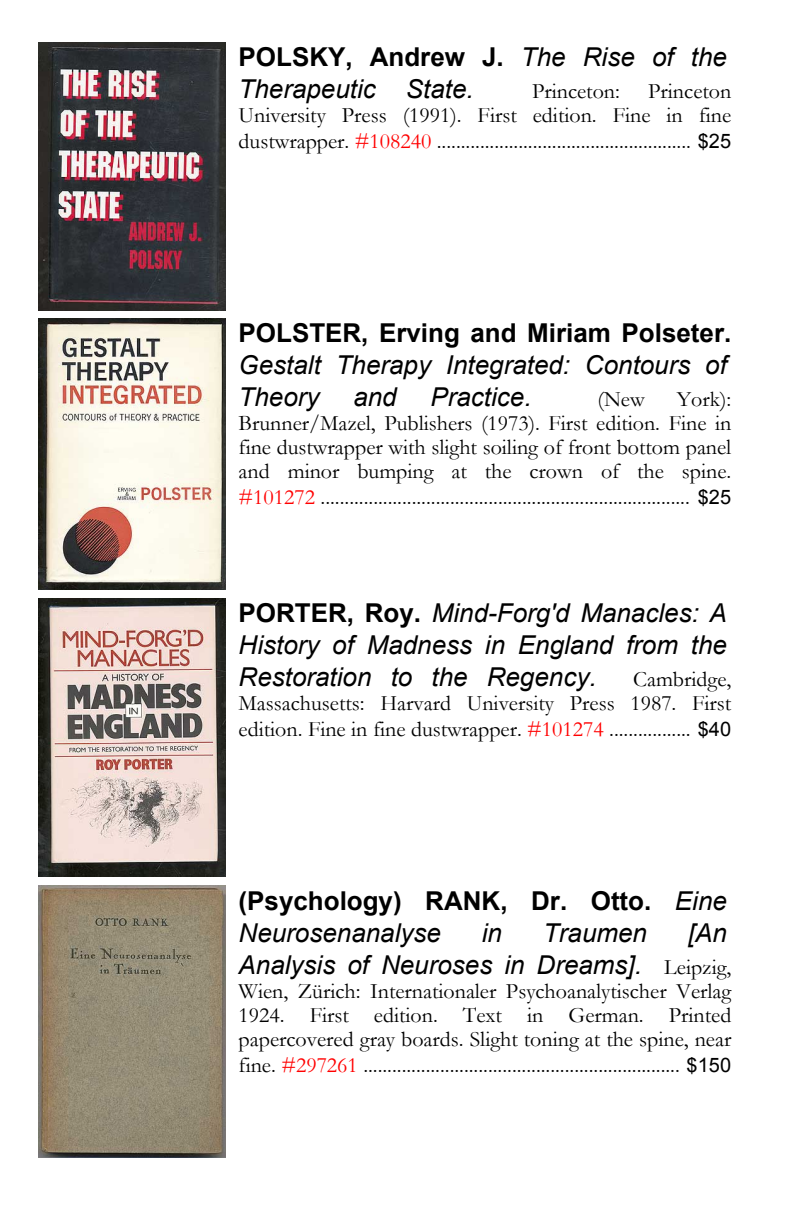
<style>
.page{position:relative;width:792px;height:1224px;background:#fff}
.page>*{position:absolute;margin:0;border:0;box-sizing:border-box;transform-origin:0 0}
.t1{font:italic 26px/32px "Arial";color:#000}
.t2{font:700 26px/32px "Arial";color:#000}
.t3{font:22px/24px "Garamond";color:#000;text-align:right}
.s1{font-weight:700;font-style:normal}
.s2{color:#f00}
.s3{font-family:"Arial";font-size:20px}
.s4{font-weight:400;font-style:italic}
.s5{font-family:"Garamond";font-style:normal;font-size:22px}
</style>
<div class="page">
<img style="left:38px;top:42px;width:188px;height:269px">
<img style="left:38px;top:319px;width:188px;height:271px">
<img style="left:38px;top:599px;width:188px;height:278px">
<img style="left:38px;top:886px;width:188px;height:271px">
<p class="t1" style="left:239px;top:43px;width:490px"><span class="s1">POLSKY, Andrew J.</span> The Rise of the<br>Therapeutic State.</p>
<p class="t3" style="left:239px;top:82px;width:494px">Princeton<br>University Press (1991). First edition. Fine in fine</p>
<p class="t3" style="left:239px;top:132px;width:494px">dustwrapper. <span class="s2">#108240</span> ..................................................... <span class="s3">$25</span></p>
<p class="t3" style="left:532px;top:82px;width:89px">Princeton:</p>
<p class="t2" style="left:239px;top:319px;width:494px">POLSTER, Erving and Miriam Polseter.</p>
<p class="t1" style="left:239px;top:351px;width:490px">Gestalt Therapy Integrated: Contours of<br>Theory</p>
<p class="t1" style="left:353px;top:383px;width:45px">and</p>
<p class="t1" style="left:431px;top:383px;width:103px">Practice.</p>
<p class="t3" style="left:598px;top:390px;width:49px">(New</p>
<p class="t3" style="left:239px;top:390px;width:494px;text-align:justify;text-indent:438px">York):<br>Brunner/Mazel, Publishers (1973). First edition. Fine in fine dustwrapper with slight soiling of front bottom panel and minor bumping at the crown of the spine.</p>
<p class="t3" style="left:239px;top:488px;width:494px"><span class="s2">#101272</span> ............................................................................. <span class="s3">$25</span></p>
<p class="t1" style="left:239px;top:599px;width:490px;text-align:justify"><span class="s1">PORTER, Roy.</span> Mind-Forg'd Manacles: A History of Madness in England from the Restoration to the Regency.</p>
<p class="t3" style="left:239px;top:670px;width:494px">Cambridge,<br>Massachusetts: Harvard University Press 1987. First</p>
<p class="t3" style="left:239px;top:720px;width:494px">edition. Fine in fine dustwrapper. <span class="s2">#101274</span> ................. <span class="s3">$40</span></p>
<p class="t2" style="left:239px;top:887px;width:490px">(Psychology) RANK, Dr. Otto. <span class="s4">Eine<br>Neurosenanalyse</span></p>
<p class="t1" style="left:239px;top:919px;width:494px;text-align:right">[An<br>Analysis of Neuroses in Dreams]. <span class="s5">Leipzig,</span></p>
<p class="t3" style="left:239px;top:982px;width:494px;text-align:justify">Wien, Zürich: Internationaler Psychoanalytischer Verlag 1924. First edition. Text in German. Printed papercovered gray boards. Slight toning at the spine, near</p>
<p class="t3" style="left:239px;top:1056px;width:494px">fine. <span class="s2">#297261</span> .................................................................. <span class="s3">$150</span></p>
<p class="t1" style="left:482px;top:919px;width:22px">in</p>
<p class="t1" style="left:543px;top:919px;width:105px">Traumen</p>
</div>
